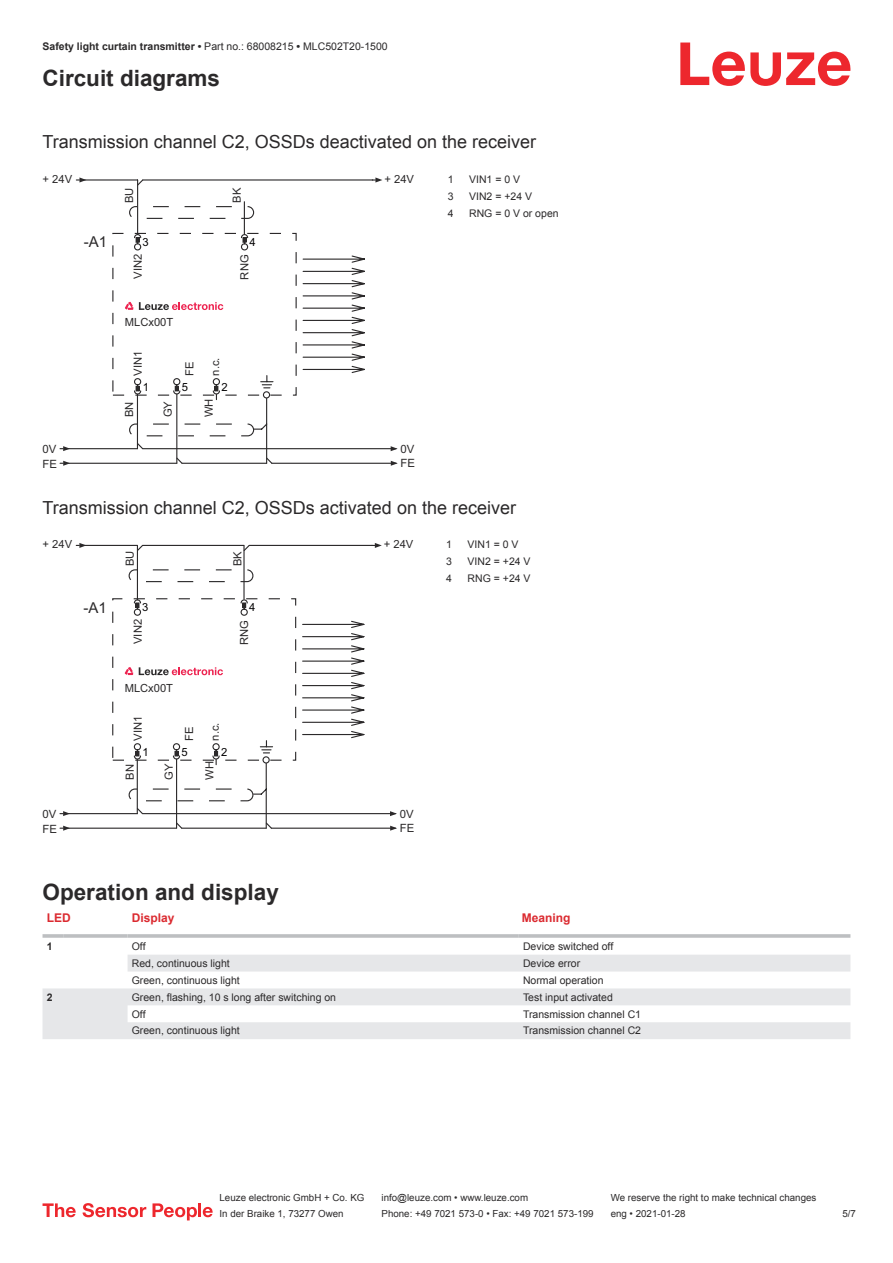
<style>
.page{position:relative;width:893px;height:1263px;background:#fff}
.page>*{position:absolute;margin:0;border:0;box-sizing:border-box;transform-origin:0 0}
.t1{font:700 22.5px "Arial";color:#2b292a}
.t2{font:18px "Arial";color:#2b292a}
.t3{font:15px "Arial";color:#2b292a}
.t4{font:700 12px "Arial";color:#db2a30}
.t5{font:11.4px "Arial";color:#2b292a}
.t6{font:11.25px "Arial";color:#2b292a}
.t7{font:11.25px "Arial";color:#040304}
.t8{font:10.5px "Arial";color:#2b292a}
.t9{font:700 10.5px "Arial";color:#2b292a}
.t10{font:9.75px "Arial";color:#2b292a}
.s1{font-weight:400}
</style>
<div class="page">
<svg style="left:680px;top:43px;width:170px;height:43px"></svg>
<svg style="left:43px;top:955px;width:807px;height:84px;fill:#e6e7e9"></svg>
<hr style="left:43px;top:934px;width:21px;height:4px;background:#c7c9cb">
<hr style="left:64px;top:934px;width:64px;height:4px;background:#c8cacc">
<hr style="left:128px;top:934px;width:391px;height:4px;background:#c7c9cb">
<hr style="left:519px;top:934px;width:331px;height:4px;background:#bdbfc1">
<svg style="left:43px;top:1203px;width:33px;height:14px"></svg>
<svg style="left:83px;top:1203px;width:63px;height:14px"></svg>
<svg style="left:153px;top:1203px;width:44px;height:17px"></svg>
<hr style="left:198px;top:1203px;width:3px;height:14px;background:#ed272d">
<svg style="left:203px;top:1207px;width:10px;height:10px"></svg>
<svg style="left:302px;top:255px;width:63px;height:118px"></svg>
<hr style="left:143px;top:179px;width:230px;height:2px;background:#2b292a">
<svg style="left:372px;top:177px;width:10px;height:6px"></svg>
<hr style="left:272px;top:463px;width:124px;height:1px;background:#2b292a">
<hr style="left:143px;top:448px;width:253px;height:1px;background:#2b292a">
<svg style="left:391px;top:446px;width:7px;height:5px"></svg>
<svg style="left:391px;top:461px;width:7px;height:5px"></svg>
<svg style="left:59px;top:177px;width:215px;height:289px"></svg>
<svg style="left:302px;top:620px;width:63px;height:119px"></svg>
<hr style="left:249px;top:545px;width:123px;height:1px;background:#2b292a">
<svg style="left:372px;top:543px;width:10px;height:5px"></svg>
<hr style="left:271px;top:828px;width:124px;height:1px;background:#2b292a">
<hr style="left:143px;top:813px;width:252px;height:1px;background:#2b292a">
<svg style="left:390px;top:811px;width:7px;height:5px"></svg>
<svg style="left:390px;top:826px;width:7px;height:5px"></svg>
<svg style="left:59px;top:543px;width:215px;height:288px"></svg>
<p class="t9" style="left:43px;top:43px;width:347px">Safety light curtain transmitter • <span class="s1">Part no.: 68008215</span> • <span class="s1">MLC502T20-1500</span></p>
<h1 class="t1" style="left:43px;top:70px;width:179px">Circuit diagrams</h1>
<h2 class="t2" style="left:43px;top:135px;width:495px">Transmission channel C2, OSSDs deactivated on the receiver</h2>
<p class="t6" style="left:43px;top:175px;width:31px">+ 24V</p>
<p class="t6" style="left:125px;top:203px;width:17px;rotate:-90deg">BU</p>
<p class="t6" style="left:232px;top:203px;width:16px;rotate:-90deg">BK</p>
<p class="t6" style="left:384px;top:175px;width:31px">+ 24V</p>
<p class="t8" style="left:448px;top:175px;width:7px">1</p>
<p class="t8" style="left:469px;top:175px;width:53px">VIN1 = 0 V</p>
<p class="t8" style="left:448px;top:192px;width:7px">3</p>
<p class="t8" style="left:469px;top:192px;width:65px">VIN2 = +24 V</p>
<p class="t8" style="left:448px;top:209px;width:7px">4</p>
<p class="t8" style="left:469px;top:209px;width:91px">RNG = 0 V or open</p>
<h3 class="t3" style="left:84px;top:236px;width:25px">-A1</h3>
<p class="t7" style="left:142px;top:237px;width:8px">3</p>
<p class="t7" style="left:249px;top:237px;width:8px">4</p>
<p class="t6" style="left:134px;top:279px;width:26px;rotate:-90deg">VIN2</p>
<p class="t6" style="left:240px;top:280px;width:26px;rotate:-90deg">RNG</p>
<p class="t6" style="left:125px;top:318px;width:50px">MLCx00T</p>
<p class="t6" style="left:134px;top:376px;width:26px;rotate:-90deg">VIN1</p>
<p class="t7" style="left:143px;top:383px;width:8px">1</p>
<p class="t6" style="left:185px;top:376px;width:16px;rotate:-90deg">FE</p>
<p class="t7" style="left:182px;top:383px;width:8px">5</p>
<p class="t6" style="left:211px;top:376px;width:20px;rotate:-90deg">n.c.</p>
<p class="t7" style="left:221px;top:383px;width:8px">2</p>
<p class="t6" style="left:125px;top:417px;width:17px;rotate:-90deg">BN</p>
<p class="t6" style="left:164px;top:417px;width:18px;rotate:-90deg">GY</p>
<p class="t6" style="left:204px;top:417px;width:20px;rotate:-90deg">WH</p>
<p class="t5" style="left:43px;top:445px;width:15px">0V</p>
<p class="t5" style="left:400px;top:444px;width:15px">0V</p>
<p class="t5" style="left:43px;top:459px;width:16px">FE</p>
<p class="t5" style="left:400px;top:459px;width:16px">FE</p>
<h2 class="t2" style="left:43px;top:500px;width:475px">Transmission channel C2, OSSDs activated on the receiver</h2>
<p class="t6" style="left:43px;top:540px;width:31px">+ 24V</p>
<p class="t6" style="left:126px;top:566px;width:17px;rotate:-90deg">BU</p>
<p class="t6" style="left:233px;top:566px;width:16px;rotate:-90deg">BK</p>
<p class="t6" style="left:384px;top:540px;width:31px">+ 24V</p>
<p class="t8" style="left:446px;top:541px;width:7px">1</p>
<p class="t8" style="left:468px;top:541px;width:53px">VIN1 = 0 V</p>
<p class="t8" style="left:446px;top:558px;width:7px">3</p>
<p class="t8" style="left:468px;top:558px;width:65px">VIN2 = +24 V</p>
<p class="t8" style="left:446px;top:575px;width:7px">4</p>
<p class="t8" style="left:468px;top:575px;width:65px">RNG = +24 V</p>
<h3 class="t3" style="left:84px;top:602px;width:25px">-A1</h3>
<p class="t7" style="left:142px;top:603px;width:8px">3</p>
<p class="t7" style="left:249px;top:603px;width:8px">4</p>
<p class="t6" style="left:134px;top:644px;width:26px;rotate:-90deg">VIN2</p>
<p class="t6" style="left:240px;top:645px;width:26px;rotate:-90deg">RNG</p>
<p class="t6" style="left:125px;top:683px;width:50px">MLCx00T</p>
<p class="t6" style="left:133px;top:741px;width:26px;rotate:-90deg">VIN1</p>
<p class="t7" style="left:142px;top:748px;width:8px">1</p>
<p class="t6" style="left:185px;top:741px;width:16px;rotate:-90deg">FE</p>
<p class="t7" style="left:182px;top:748px;width:8px">5</p>
<p class="t6" style="left:211px;top:741px;width:20px;rotate:-90deg">n.c.</p>
<p class="t7" style="left:221px;top:748px;width:8px">2</p>
<p class="t6" style="left:126px;top:780px;width:17px;rotate:-90deg">BN</p>
<p class="t6" style="left:165px;top:780px;width:18px;rotate:-90deg">GY</p>
<p class="t6" style="left:205px;top:780px;width:20px;rotate:-90deg">WH</p>
<p class="t5" style="left:43px;top:810px;width:15px">0V</p>
<p class="t5" style="left:400px;top:809px;width:15px">0V</p>
<p class="t5" style="left:43px;top:824px;width:16px">FE</p>
<p class="t5" style="left:400px;top:824px;width:16px">FE</p>
<h1 class="t1" style="left:43px;top:884px;width:238px">Operation and display</h1>
<p class="t4" style="left:47px;top:913px;width:25px">LED</p>
<p class="t4" style="left:132px;top:913px;width:44px">Display</p>
<p class="t4" style="left:522px;top:913px;width:50px">Meaning</p>
<p class="t9" style="left:47px;top:942px;width:7px">1</p>
<p class="t8" style="left:132px;top:942px;width:15px">Off</p>
<p class="t8" style="left:523px;top:942px;width:92px">Device switched off</p>
<p class="t8" style="left:132px;top:959px;width:100px">Red, continuous light</p>
<p class="t8" style="left:523px;top:959px;width:59px">Device error</p>
<p class="t8" style="left:132px;top:976px;width:109px">Green, continuous light</p>
<p class="t8" style="left:523px;top:976px;width:82px">Normal operation</p>
<p class="t9" style="left:47px;top:993px;width:7px">2</p>
<p class="t8" style="left:132px;top:993px;width:206px">Green, flashing, 10 s long after switching on</p>
<p class="t8" style="left:523px;top:993px;width:91px">Test input activated</p>
<p class="t8" style="left:132px;top:1010px;width:15px">Off</p>
<p class="t8" style="left:523px;top:1010px;width:120px">Transmission channel C1</p>
<p class="t8" style="left:132px;top:1027px;width:109px">Green, continuous light</p>
<p class="t8" style="left:523px;top:1027px;width:120px">Transmission channel C2</p>
<p class="t10" style="left:220px;top:1194px;width:146px">Leuze electronic GmbH + Co. KG</p>
<p class="t10" style="left:381px;top:1194px;width:148px">info@leuze.com • www.leuze.com</p>
<p class="t10" style="left:611px;top:1194px;width:207px">We reserve the right to make technical changes</p>
<p class="t10" style="left:220px;top:1210px;width:126px">In der Braike 1, 73277 Owen</p>
<p class="t10" style="left:381px;top:1210px;width:214px">Phone: +49 7021 573-0 • Fax: +49 7021 573-199</p>
<p class="t10" style="left:611px;top:1210px;width:76px">eng • 2021-01-28</p>
<p class="t10" style="left:842px;top:1210px;width:15px">5 /7</p>
</div>
